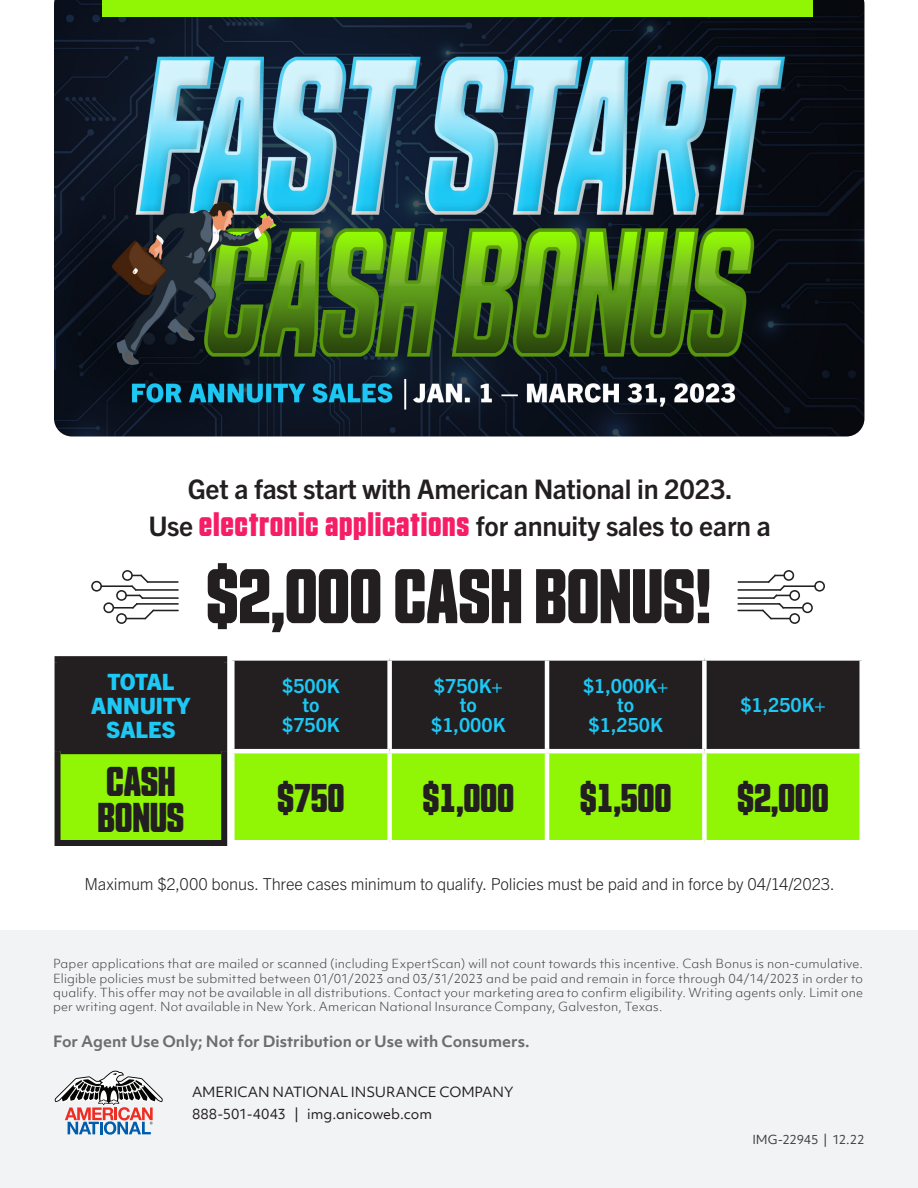
<style>
.page{position:relative;width:918px;height:1188px;background:#fff}
.page>*{position:absolute;margin:0;border:0;box-sizing:border-box;transform-origin:0 0}
.Rate{font:700 75px "Countach";letter-spacing:-.01em;color:#231f20}
.t1{font:700 40.5px "Countach";letter-spacing:-.01em;color:#231f20}
.t2{font:700 39px "Countach";letter-spacing:-.01em;color:#231f20}
.Rate-2{font:700 27px "Trade Gothic Next LT Pro";letter-spacing:-.01em;color:#231f20}
.Rate-3{font:800 22.5px/24px "Trade Gothic Next LT Pro";color:#1dc8f5;text-align:center}
.Rate-4{font:700 19.5px/19.5px "Trade Gothic Next LT Pro";color:#1dc8f5;text-align:center}
.Rate-5{font:300 16.5px "Trade Gothic Next LT Pro";letter-spacing:-.01em;color:#231f20}
.Agent_Use_Only{font:700 15px "Objektiv Mk 1";color:#6c6d70}
.Form_Number_RV_Date{font:13.5px "Objektiv Mk 1";letter-spacing:-.005em;color:#231f20}
.Footnote_Disclaimer{font:300 12px/14.4px "Objektiv Mk 1";letter-spacing:.015em;color:#3e3e3f;text-align:justify}
.Form_Number_RV_Date-2{font:12px "Objektiv Mk 1";letter-spacing:-.02em;color:#3e3e3f}
.s1{font-family:"Countach";font-size:33px;color:#f51d66}
</style>
<div class="page">
<div style="left:0;top:931px;width:918px;height:257px;background:#f2f3f4"></div>
<svg style="left:55px;top:1071px;width:108px;height:64px"></svg>
<img style="left:54px;top:0;width:810px;height:436px">
<div style="left:235px;top:661px;width:625px;height:88px;background:#231f20"></div>
<div style="left:235px;top:753px;width:625px;height:87px;background:#90f606"></div>
<div style="left:387px;top:661px;width:5px;height:88px;background:#fff"></div>
<hr style="left:545px;top:661px;width:4px;height:88px;background:#fff">
<div style="left:702px;top:661px;width:5px;height:88px;background:#fff"></div>
<div style="left:387px;top:753px;width:5px;height:87px;background:#fff"></div>
<hr style="left:545px;top:753px;width:4px;height:87px;background:#fff">
<div style="left:702px;top:753px;width:5px;height:87px;background:#fff"></div>
<div style="left:58px;top:659px;width:166px;height:93px;background:#231f20"></div>
<div style="left:58px;top:752px;width:166px;height:91px;background:#90f606"></div>
<hr style="left:61px;top:750px;width:160px;height:4px;background:#231f20">
<div style="left:55px;top:656px;width:172px;height:6px;background:#231f20"></div>
<div style="left:55px;top:662px;width:6px;height:90px;background:#231f20"></div>
<div style="left:221px;top:662px;width:6px;height:90px;background:#231f20"></div>
<div style="left:55px;top:752px;width:6px;height:88px;background:#231f20"></div>
<div style="left:221px;top:752px;width:6px;height:88px;background:#231f20"></div>
<div style="left:55px;top:840px;width:172px;height:6px;background:#231f20"></div>
<div style="left:103px;top:0;width:710px;height:17px;background:#90f606"></div>
<svg style="left:91px;top:570px;width:88px;height:54px"></svg>
<hr style="left:147px;top:581px;width:32px;height:2px;background:#222">
<svg style="left:737px;top:570px;width:87px;height:54px"></svg>
<hr style="left:738px;top:581px;width:31px;height:2px;background:#222">
<p class="Rate-2" style="left:188px;top:470px;width:546px">Get a fast start with American National in 2023.</p>
<p class="Rate-2" style="left:149px;top:508px;width:624px">Use <span class="s1">electronic applications</span> for annuity sales to earn a</p>
<p class="Rate-3" style="left:91px;top:669px;width:101px">TOTAL<br>ANNUITY</p>
<p class="Rate-3" style="left:106px;top:717px;width:71px">SALES</p>
<p class="t1" style="left:106px;top:755px;width:71px">CASH</p>
<p class="t1" style="left:98px;top:791px;width:88px">BONUS</p>
<p class="Rate" style="left:206px;top:548px;width:509px">$2,000 CASH BONUS!</p>
<p class="Rate-4" style="left:282px;top:675px;width:59px">$500K to $750K</p>
<p class="Rate-4" style="left:434px;top:675px;width:70px">$750K+</p>
<p class="Rate-4" style="left:431px;top:694px;width:76px">to $1,000K</p>
<p class="Rate-4" style="left:583px;top:675px;width:87px">$1,000K+</p>
<p class="Rate-4" style="left:589px;top:694px;width:76px">to $1,250K</p>
<p class="Rate-4" style="left:740px;top:694px;width:87px">$1,250K+</p>
<p class="t2" style="left:277px;top:773px;width:69px">$750</p>
<p class="t2" style="left:423px;top:773px;width:93px">$1,000</p>
<p class="t2" style="left:580px;top:773px;width:93px">$1,500</p>
<p class="t2" style="left:737px;top:773px;width:93px">$2,000</p>
<p class="Rate-5" style="left:84px;top:873px;width:752px">Maximum $2,000 bonus. Three cases minimum to qualify. Policies must be paid and in force by 04/14/2023.</p>
<p class="Footnote_Disclaimer" style="left:53px;top:956px;width:812px">Paper applications that are mailed or scanned (including ExpertScan) will not count towards this incentive. Cash Bonus is non-cumulative.<br>Eligible policies must be submitted between 01/01/2023 and 03/31/2023 and be paid and remain in force through 04/14/2023 in order to qualify. This offer may not be available in all distributions. Contact your marketing area to confirm eligibility. Writing agents only. Limit one per writing agent. Not available in New York. American National Insurance Company, Galveston, Texas.</p>
<p class="Agent_Use_Only" style="left:53px;top:1031px;width:478px">For Agent Use Only; Not for Distribution or Use with Consumers.</p>
<p class="Form_Number_RV_Date" style="left:192px;top:1082px;width:323px">AMERICAN NATIONAL INSURANCE COMPANY</p>
<p class="Form_Number_RV_Date" style="left:192px;top:1105px;width:242px">888-501-4043 | img.anicoweb.com</p>
<p class="Form_Number_RV_Date-2" style="left:752px;top:1131px;width:114px">IMG-22945 | 12.22</p>
</div>
